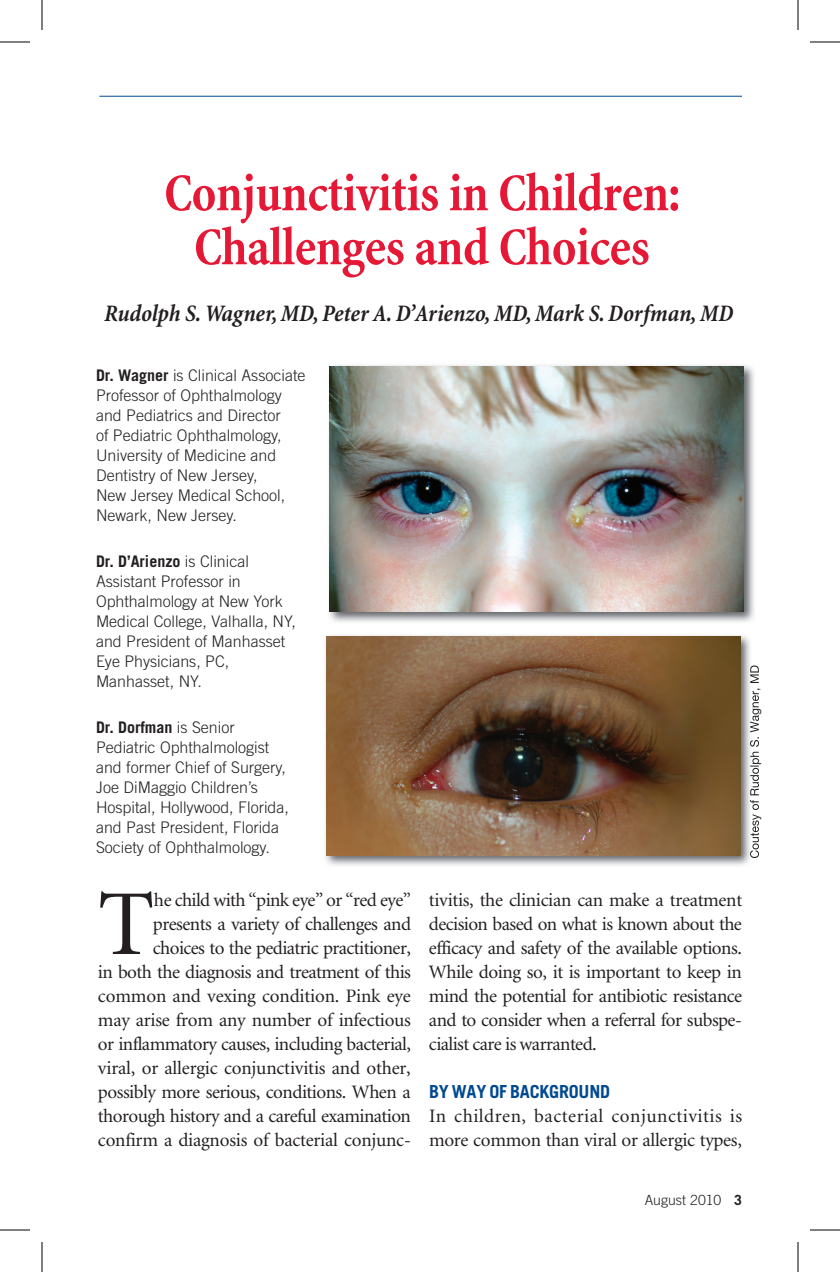
<style>
.page{position:relative;width:840px;height:1272px;background:#fff}
.page>*{position:absolute;margin:0;border:0;box-sizing:border-box;transform-origin:0 0}
.t1{font:92.8px "Minion";color:#231f20}
.t2{font:700 condensed 54px/54px "Minion";letter-spacing:-.01em;color:#e51836;text-align:center;scale:.96 1}
.t3{font:italic 700 condensed 24px "Minion";letter-spacing:-.005em;color:#231f20}
.t4{font:19px/24px "Minion";letter-spacing:-.03em;color:#231f20;text-align:right}
.t5{font:19px/24px "Minion";letter-spacing:.025em;color:#231f20}
.t6{font:700 18px "Trade Gothic";letter-spacing:-.015em;color:#014990}
.t7{font:300 16px/20px "Trade Gothic";color:#231f20}
.t8{font:300 14px "Trade Gothic";color:#231f20}
.s1{font-weight:700}
</style>
<div class="page">
<hr style="left:99px;top:96px;width:643px;height:1px;background:#014990">
<img style="left:329px;top:365px;width:425px;height:257px">
<img style="left:330px;top:366px;width:414px;height:246px">
<img style="left:325px;top:635px;width:432px;height:231px">
<img style="left:750px;top:666px;width:9px;height:192px">
<img style="left:326px;top:636px;width:414px;height:219px">
<hr style="left:0;top:42px;width:30px;height:1px;background:#000">
<hr style="left:810px;top:42px;width:30px;height:1px;background:#000">
<hr style="left:0;top:1230px;width:30px;height:1px;background:#000">
<hr style="left:810px;top:1230px;width:30px;height:1px;background:#000">
<hr style="left:42px;top:0;width:1px;height:30px;background:#000">
<hr style="left:42px;top:1242px;width:1px;height:30px;background:#000">
<hr style="left:798px;top:0;width:1px;height:30px;background:#000">
<hr style="left:798px;top:1242px;width:1px;height:30px;background:#000">
<h2 class="t2" style="left:164px;top:167px;width:539px">Conjunctivitis in Children:<br>Challenges and Choices</h2>
<p class="t3" style="left:104px;top:300px;width:631px">Rudolph S. Wagner, MD, Peter A. D’Arienzo, MD, Mark S. Dorfman, MD</p>
<p class="t7" style="left:96px;top:365px;width:211px"><span class="s1">Dr. Wagner</span> is Clinical Associate<br>Professor of Ophthalmology and Pediatrics and Director<br>of Pediatric Ophthalmology,<br>University of Medicine and<br>Dentistry of New Jersey,<br>New Jersey Medical School,<br>Newark, New Jersey.</p>
<p class="t7" style="left:96px;top:551px;width:202px"><span class="s1">Dr. D’Arienzo</span> is Clinical<br>Assistant Professor in<br>Ophthalmology at New York<br>Medical College, Valhalla, NY, and President of Manhasset<br>Eye Physicians, PC,<br>Manhasset, NY.</p>
<p class="t7" style="left:96px;top:718px;width:194px"><span class="s1">Dr. Dorfman</span> is Senior<br>Pediatric Ophthalmologist and former Chief of Surgery,<br>Joe DiMaggio Children’s<br>Hospital, Hollywood, Florida, and Past President, Florida<br>Society of Ophthalmology.</p>
<h1 class="t1" style="left:98px;top:879px;width:58px">T</h1>
<p class="t4" style="left:98px;top:889px;width:315px">he child with “pink eye” or “red eye” presents a variety of challenges and choices to the pediatric practitioner,<br>in both the diagnosis and treatment of this common and vexing condition. Pink eye may arise from any number of infectious or inflammatory causes, including bacterial, viral, or allergic conjunctivitis and other, possibly more serious, conditions. When a thorough history and a careful examination confirm a diagnosis of bacterial conjunc-</p>
<p class="t4" style="left:429px;top:889px;width:315px;text-align:justify">tivitis, the clinician can make a treatment decision based on what is known about the efficacy and safety of the available options.<br>While doing so, it is important to keep in mind the potential for antibiotic resistance and to consider when a referral for subspe&shy;cialist care is warranted.</p>
<p class="t6" style="left:429px;top:1081px;width:183px">BY WAY OF BACKGROUND</p>
<p class="t5" style="left:429px;top:1105px;width:315px">In children, bacterial conjunctivitis is more common than viral or allergic types,</p>
<p class="t8" style="left:645px;top:1192px;width:99px">August 2010 <span class="s1">3</span></p>
</div>
